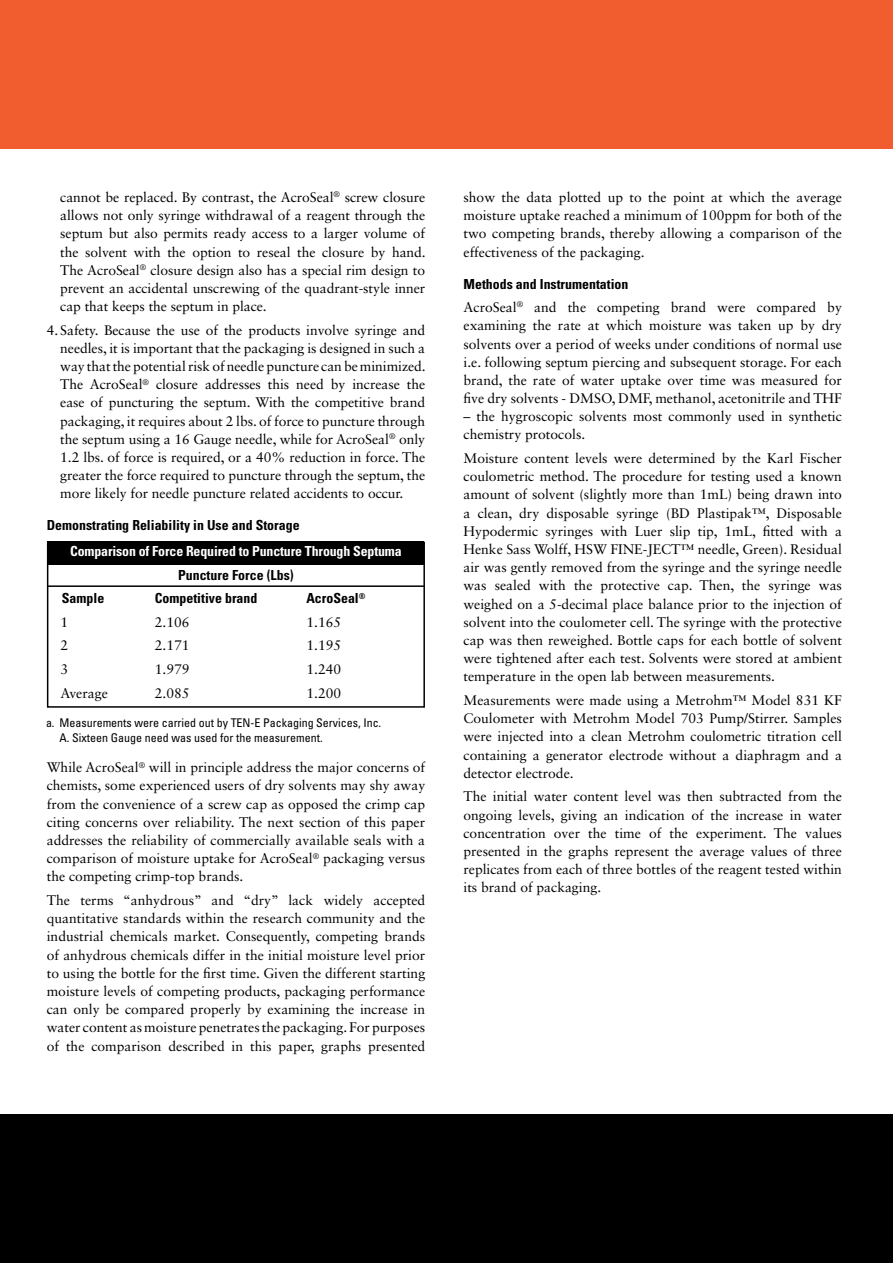
<style>
.page{position:relative;width:893px;height:1263px;background:#fff}
.page>*{position:absolute;margin:0;border:0;box-sizing:border-box;transform-origin:0 0}
.t1{font:13.8px/18.1px "Sabon LT Std";color:#000;text-align:justify}
.t2{font:700 condensed 13.8px "Univers LT Std";color:#000}
.t3{font:700 condensed 13.8px "Univers LT Std";letter-spacing:-.01em;color:#fff}
.t4{font:condensed 12px/15.9px "Univers LT Std";color:#000}
</style>
<div class="page">
<div style="left:0;top:0;width:893px;height:149px;background:#f15d2f"></div>
<div style="left:0;top:1114px;width:893px;height:149px;background:#000"></div>
<div style="left:48px;top:541px;width:376px;height:23px;background:#000"></div>
<div style="left:47px;top:542px;width:378px;height:166px;border:2px solid #000"></div>
<hr style="left:48px;top:585px;width:376px;height:2px;background:#000">
<p class="t1" style="left:60px;top:188px;width:367px">cannot be replaced. By contrast, the AcroSeal<sup>®</sup> screw closure allows not only syringe withdrawal of a reagent through the septum but also permits ready access to a larger volume of the solvent with the option to reseal the closure by hand.<br>The AcroSeal<sup>®</sup> closure design also has a special rim design to prevent an accidental unscrewing of the quadrant-style inner cap that keeps the septum in place.</p>
<p class="t1" style="left:60px;top:321px;width:367px;text-indent:-13px">4. Safety. Because the use of the products involve syringe and needles, it is important that the packaging is designed in such a way that the potential risk of needle puncture can be minimized.<br>The AcroSeal<sup>®</sup> closure addresses this need by increase the ease of puncturing the septum. With the competitive brand packaging, it requires about 2 lbs. of force to puncture through the septum using a 16 Gauge needle, while for AcroSeal<sup>®</sup> only 1.2 lbs. of force is required, or a 40% reduction in force. The greater the force required to puncture through the septum, the more likely for needle puncture related accidents to occur.</p>
<p class="t2" style="left:47px;top:517px;width:254px">Demonstrating Reliability in Use and Storage</p>
<p class="t3" style="left:70px;top:543px;width:333px">Comparison of Force Required to Puncture Through Septuma</p>
<p class="t2" style="left:178px;top:566px;width:117px">Puncture Force (Lbs)</p>
<p class="t2" style="left:62px;top:590px;width:44px">Sample</p>
<p class="t2" style="left:155px;top:590px;width:104px">Competitive brand</p>
<p class="t2" style="left:306px;top:590px;width:61px">AcroSeal<sup>®</sup></p>
<p class="t1" style="left:60px;top:613px;width:9px">1</p>
<p class="t1" style="left:155px;top:613px;width:36px">2.106</p>
<p class="t1" style="left:306px;top:613px;width:36px">1.165</p>
<p class="t1" style="left:60px;top:636px;width:9px">2</p>
<p class="t1" style="left:155px;top:636px;width:36px">2.171</p>
<p class="t1" style="left:306px;top:636px;width:36px">1.195</p>
<p class="t1" style="left:60px;top:660px;width:9px">3</p>
<p class="t1" style="left:155px;top:660px;width:36px">1.979</p>
<p class="t1" style="left:306px;top:660px;width:36px">1.240</p>
<p class="t1" style="left:60px;top:683px;width:49px">Average</p>
<p class="t1" style="left:155px;top:683px;width:36px">2.085</p>
<p class="t1" style="left:306px;top:683px;width:36px">1.200</p>
<p class="t4" style="left:60px;top:714px;width:323px;text-indent:-14px">a. Measurements were carried out by TEN-E Packaging Services, Inc.<br>A. Sixteen Gauge need was used for the measurement.</p>
<p class="t1" style="left:47px;top:758px;width:380px">While AcroSeal<sup>®</sup> will in principle address the major concerns of chemists, some experienced users of dry solvents may shy away from the convenience of a screw cap as opposed the crimp cap citing concerns over reliability. The next section of this paper addresses the reliability of commercially available seals with a comparison of moisture uptake for AcroSeal<sup>®</sup> packaging versus the competing crimp-top brands.</p>
<p class="t1" style="left:47px;top:891px;width:380px">The terms “anhydrous” and “dry” lack widely accepted quantitative standards within the research community and the industrial chemicals market. Consequently, competing brands of anhydrous chemicals differ in the initial moisture level prior to using the bottle for the first time. Given the different starting moisture levels of competing products, packaging performance can only be compared properly by examining the increase in water content as moisture penetrates the packaging. For purposes of the comparison described in this paper, graphs presented</p>
<p class="t1" style="left:463px;top:188px;width:380px">show the data plotted up to the point at which the average moisture uptake reached a minimum of 100ppm for both of the two competing brands, thereby allowing a comparison of the effectiveness of the packaging.</p>
<p class="t2" style="left:463px;top:275px;width:166px">Methods and Instrumentation</p>
<p class="t1" style="left:463px;top:298px;width:380px">AcroSeal<sup>®</sup> and the competing brand were compared by examining the rate at which moisture was taken up by dry solvents over a period of weeks under conditions of normal use i.e. following septum piercing and subsequent storage. For each brand, the rate of water uptake over time was measured for five dry solvents - DMSO, DMF, methanol, acetonitrile and THF</p>
<p class="t1" style="left:463px;top:407px;width:380px">– the hygroscopic solvents most commonly used in synthetic chemistry protocols.</p>
<p class="t1" style="left:463px;top:449px;width:380px">Moisture content levels were determined by the Karl Fischer coulometric method. The procedure for testing used a known amount of solvent (slightly more than 1mL) being drawn into a clean, dry disposable syringe (BD Plastipak™, Disposable Hypodermic syringes with Luer slip tip, 1mL, fitted with a Henke Sass Wolff, HSW FINE-JECT™ needle, Green). Residual air was gently removed from the syringe and the syringe needle was sealed with the protective cap. Then, the syringe was weighed on a 5-decimal place balance prior to the injection of solvent into the coulometer cell. The syringe with the protective cap was then reweighed. Bottle caps for each bottle of solvent were tightened after each test. Solvents were stored at ambient temperature in the open lab between measurements.</p>
<p class="t1" style="left:463px;top:691px;width:380px">Measurements were made using a Metrohm™ Model 831 KF Coulometer with Metrohm Model 703 Pump/Stirrer. Samples were injected into a clean Metrohm coulometric titration cell containing a generator electrode without a diaphragm and a detector electrode.</p>
<p class="t1" style="left:463px;top:787px;width:380px">The initial water content level was then subtracted from the ongoing levels, giving an indication of the increase in water concentration over the time of the experiment. The values presented in the graphs represent the average values of three replicates from each of three bottles of the reagent tested within its brand of packaging.</p>
</div>
